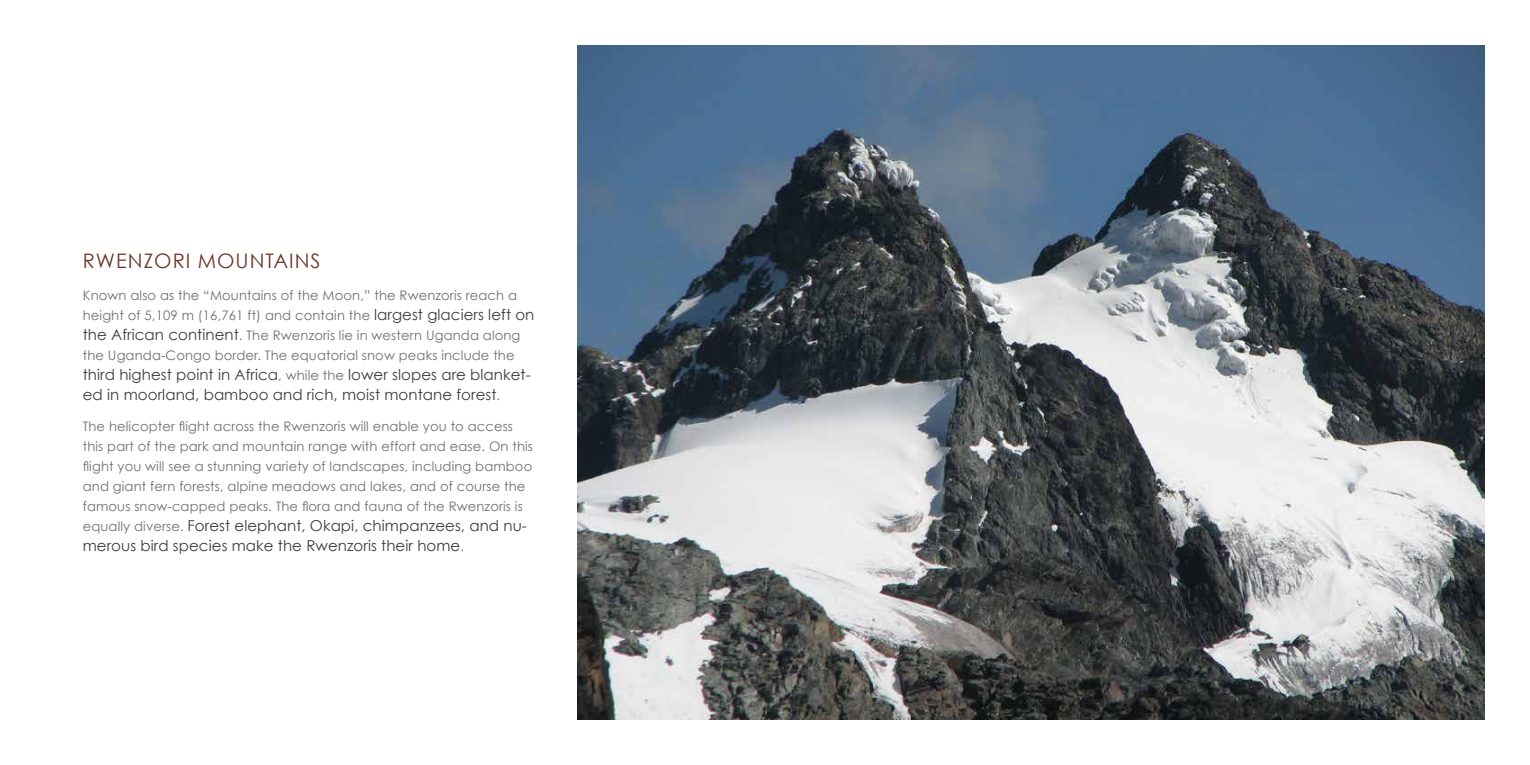
<style>
.page{position:relative;width:1530px;height:765px;background:#fff}
.page>*{position:absolute;margin:0;border:0;box-sizing:border-box;transform-origin:0 0}
.t1{font:20px "Century Gothic";letter-spacing:.05em;color:#6d3628}
.t2{font:15px/20px "Century Gothic";letter-spacing:.005em;color:#3c3c3b}
.t3{font:13.12px/20px "Century Gothic";letter-spacing:.01em;color:#706f6f}
.s1{font-size:15px;color:#3c3c3b}
.s2{font-size:13.12px;color:#706f6f}
</style>
<div class="page">
<img style="left:578px;top:45px;width:907px;height:675px">
<h1 class="t1" style="left:83px;top:249px;width:239px">RWENZORI MOUNTAINS</h1>
<p class="t3" style="left:83px;top:285px;width:453px">Known also as the “Mountains of the Moon,” the Rwenzoris reach a height of 5,109 m (16,761 ft) and contain the <span class="s1">largest glaciers left on the African continent</span>. The Rwenzoris lie in western Uganda along the Uganda-Congo border. The equatorial snow peaks include the</p>
<p class="t2" style="left:83px;top:364px;width:449px">third highest point in Africa<span class="s2">, while the</span> lower slopes are blanket&shy;ed in moorland, bamboo and rich, moist montane forest<span class="s2">.</span></p>
<p class="t3" style="left:83px;top:416px;width:452px">The helicopter flight across the Rwenzoris will enable you to access this part of the park and mountain range with effort and ease. On this flight you will see a stunning variety of landscapes, including bamboo and giant fern forests, alpine meadows and lakes, and of course the famous snow-capped peaks. The flora and fauna of the Rwenzoris is</p>
<p class="t2" style="left:83px;top:515px;width:446px"><span class="s2">equally diverse.</span> Forest elephant, Okapi, chimpanzees, and nu&shy;merous bird species make the Rwenzoris their home<span class="s2">.</span></p>
</div>
